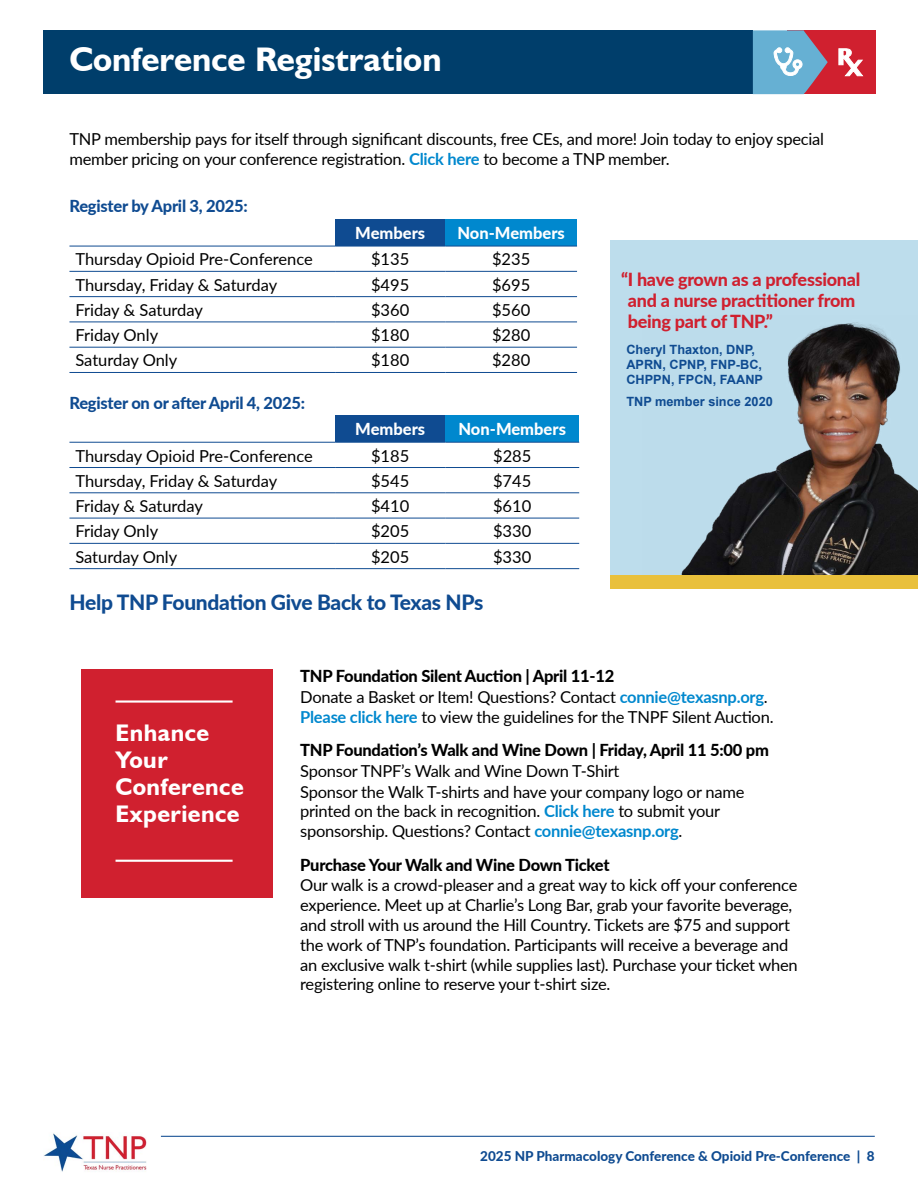
<style>
.page{position:relative;width:918px;height:1188px;background:#fff}
.page>*{position:absolute;margin:0;border:0;box-sizing:border-box;transform-origin:0 0}
.t1{font:700 34.05px "Humanist 521 BT";color:#fff}
.t2{font:700 24px/27px "Humanist 521 BT";letter-spacing:.02em;color:#fff}
.t3{font:800 21px "Lato";letter-spacing:-.015em;color:#0f4b91}
.t4{font:800 18px/21px "Lato";letter-spacing:-.015em;color:#d0202f}
.t5{font:16.5px/19.8px "Lato";letter-spacing:-.015em;color:#000}
.t6{font:800 16.5px "Lato";letter-spacing:-.015em;color:#000}
.t7{font:800 16.5px "Lato";letter-spacing:-.015em;color:#0f4b91}
.t8{font:800 16.5px "Lato";color:#fff}
.t9{font:800 13.5px "Lato";color:#0f4b91}
.t10{font:700 12.75px/15.3px "Arial";color:#0f4b91}
.s1{font-weight:700;color:#0088ce}
.s2{font-weight:800}
</style>
<div class="page">
<img style="left:44px;top:1133px;width:102px;height:39px">
<hr style="left:161px;top:1136px;width:714px;height:1px;background:#0f4b91">
<div style="left:335px;top:220px;width:110px;height:26px;background:#0f4b91"></div>
<div style="left:445px;top:220px;width:132px;height:26px;background:#0088ce"></div>
<hr style="left:69px;top:246px;width:266px;height:1px;background:#0f4b91">
<hr style="left:335px;top:246px;width:110px;height:1px;background:#0f4b91">
<hr style="left:445px;top:246px;width:132px;height:1px;background:#0f4b91">
<hr style="left:69px;top:271px;width:266px;height:1px;background:#0f4b91">
<hr style="left:335px;top:271px;width:110px;height:1px;background:#0f4b91">
<hr style="left:445px;top:271px;width:132px;height:1px;background:#0f4b91">
<hr style="left:69px;top:296px;width:266px;height:1px;background:#0f4b91">
<hr style="left:335px;top:296px;width:110px;height:1px;background:#0f4b91">
<hr style="left:445px;top:296px;width:132px;height:1px;background:#0f4b91">
<hr style="left:69px;top:321px;width:266px;height:1px;background:#0f4b91">
<hr style="left:335px;top:321px;width:110px;height:1px;background:#0f4b91">
<hr style="left:445px;top:321px;width:132px;height:1px;background:#0f4b91">
<hr style="left:69px;top:347px;width:266px;height:1px;background:#0f4b91">
<hr style="left:335px;top:347px;width:110px;height:1px;background:#0f4b91">
<hr style="left:445px;top:347px;width:132px;height:1px;background:#0f4b91">
<hr style="left:69px;top:372px;width:266px;height:1px;background:#0f4b91">
<hr style="left:335px;top:372px;width:110px;height:1px;background:#0f4b91">
<hr style="left:445px;top:372px;width:132px;height:1px;background:#0f4b91">
<div style="left:335px;top:416px;width:110px;height:26px;background:#0f4b91"></div>
<div style="left:445px;top:416px;width:134px;height:26px;background:#0088ce"></div>
<hr style="left:69px;top:442px;width:266px;height:1px;background:#0f4b91">
<hr style="left:335px;top:442px;width:110px;height:1px;background:#0f4b91">
<hr style="left:445px;top:442px;width:134px;height:1px;background:#0f4b91">
<hr style="left:69px;top:467px;width:266px;height:1px;background:#0f4b91">
<hr style="left:335px;top:467px;width:110px;height:1px;background:#0f4b91">
<hr style="left:445px;top:467px;width:134px;height:1px;background:#0f4b91">
<hr style="left:69px;top:492px;width:266px;height:1px;background:#0f4b91">
<hr style="left:335px;top:492px;width:110px;height:1px;background:#0f4b91">
<hr style="left:445px;top:492px;width:134px;height:1px;background:#0f4b91">
<hr style="left:69px;top:518px;width:266px;height:1px;background:#0f4b91">
<hr style="left:335px;top:518px;width:110px;height:1px;background:#0f4b91">
<hr style="left:445px;top:518px;width:134px;height:1px;background:#0f4b91">
<hr style="left:69px;top:543px;width:266px;height:1px;background:#0f4b91">
<hr style="left:335px;top:543px;width:110px;height:1px;background:#0f4b91">
<hr style="left:445px;top:543px;width:134px;height:1px;background:#0f4b91">
<hr style="left:69px;top:568px;width:266px;height:1px;background:#0f4b91">
<hr style="left:335px;top:568px;width:110px;height:1px;background:#0f4b91">
<hr style="left:445px;top:568px;width:134px;height:1px;background:#0f4b91">
<div style="left:43px;top:30px;width:710px;height:64px;background:#003e6b"></div>
<div style="left:788px;top:30px;width:88px;height:64px;background:#d0202f"></div>
<svg style="left:753px;top:30px;width:75px;height:64px"></svg>
<svg style="left:838px;top:48px;width:25px;height:28px"></svg>
<div style="left:82px;top:669px;width:191px;height:229px;background:#d0202f"></div>
<hr style="left:116px;top:860px;width:117px;height:2px;background:#fff">
<hr style="left:116px;top:700px;width:117px;height:3px;background:#fff">
<div style="left:611px;top:241px;width:307px;height:348px;background:#bdddec"></div>
<img style="left:681px;top:322px;width:237px;height:253px">
<div style="left:611px;top:575px;width:307px;height:14px;background:#e9c03b"></div>
<h1 class="t1" style="left:69px;top:38px;width:374px">Conference Registration</h1>
<p class="t5" style="left:69px;top:129px;width:756px">TNP membership pays for itself through significant discounts, free CEs, and more! Join today to enjoy special member pricing on your conference registration. <span class="s1">Click here</span> to become a TNP member.</p>
<p class="t7" style="left:69px;top:194px;width:180px">Register by April 3, 2025:</p>
<p class="t8" style="left:355px;top:221px;width:71px">Members</p>
<p class="t8" style="left:457px;top:221px;width:109px">Non-Members</p>
<p class="t5" style="left:75px;top:249px;width:239px">Thursday Opioid Pre-Conference</p>
<p class="t5" style="left:371px;top:249px;width:40px">$135</p>
<p class="t5" style="left:492px;top:249px;width:40px">$235</p>
<p class="t5" style="left:75px;top:274px;width:203px">Thursday, Friday &amp; Saturday</p>
<p class="t5" style="left:371px;top:274px;width:40px">$495</p>
<p class="t5" style="left:492px;top:274px;width:40px">$695</p>
<p class="t5" style="left:75px;top:299px;width:129px">Friday &amp; Saturday</p>
<p class="t5" style="left:371px;top:299px;width:40px">$360</p>
<p class="t5" style="left:492px;top:299px;width:40px">$560</p>
<p class="t5" style="left:75px;top:325px;width:84px">Friday Only</p>
<p class="t5" style="left:371px;top:325px;width:40px">$180</p>
<p class="t5" style="left:492px;top:325px;width:40px">$280</p>
<p class="t5" style="left:75px;top:350px;width:103px">Saturday Only</p>
<p class="t5" style="left:371px;top:350px;width:40px">$180</p>
<p class="t5" style="left:492px;top:350px;width:40px">$280</p>
<p class="t7" style="left:69px;top:390px;width:237px">Register on or after April 4, 2025:</p>
<p class="t8" style="left:355px;top:417px;width:71px">Members</p>
<p class="t8" style="left:458px;top:417px;width:109px">Non-Members</p>
<p class="t5" style="left:75px;top:445px;width:239px">Thursday Opioid Pre-Conference</p>
<p class="t5" style="left:371px;top:445px;width:40px">$185</p>
<p class="t5" style="left:493px;top:445px;width:40px">$285</p>
<p class="t5" style="left:75px;top:470px;width:203px">Thursday, Friday &amp; Saturday</p>
<p class="t5" style="left:371px;top:470px;width:40px">$545</p>
<p class="t5" style="left:493px;top:470px;width:40px">$745</p>
<p class="t5" style="left:75px;top:495px;width:129px">Friday &amp; Saturday</p>
<p class="t5" style="left:371px;top:495px;width:40px">$410</p>
<p class="t5" style="left:493px;top:495px;width:40px">$610</p>
<p class="t5" style="left:75px;top:521px;width:84px">Friday Only</p>
<p class="t5" style="left:371px;top:521px;width:40px">$205</p>
<p class="t5" style="left:493px;top:521px;width:40px">$330</p>
<p class="t5" style="left:75px;top:546px;width:103px">Saturday Only</p>
<p class="t5" style="left:371px;top:546px;width:40px">$205</p>
<p class="t5" style="left:493px;top:546px;width:40px">$330</p>
<p class="t3" style="left:69px;top:587px;width:415px">Help TNP Foundation Give Back to Texas NPs</p>
<p class="t4" style="left:628px;top:268px;width:234px;text-indent:-7px">“I have grown as a professional and a nurse practitioner from being part of TNP.”</p>
<p class="t10" style="left:626px;top:342px;width:138px">Cheryl Thaxton, DNP,<br>APRN, CPNP, FNP-BC,<br>CHPPN, FPCN, FAANP</p>
<p class="t10" style="left:626px;top:395px;width:148px">TNP member since 2020</p>
<h2 class="t2" style="left:116px;top:718px;width:130px">Enhance<br>Your<br>Conference<br>Experience</h2>
<p class="t5" style="left:300px;top:665px;width:475px;line-height:20.4px"><span class="s2">TNP Foundation Silent Auction | April 11-12<br></span>Donate a Basket or Item! Questions? Contact <span class="s1">connie@texasnp.org</span>.<br><span class="s1">Please click here</span> to view the guidelines for the TNPF Silent Auction.</p>
<p class="t6" style="left:300px;top:738px;width:470px">TNP Foundation’s Walk and Wine Down | Friday, April 11 5:00 pm</p>
<p class="t5" style="left:300px;top:760px;width:446px">Sponsor TNPF’s Walk and Wine Down T-Shirt<br>Sponsor the Walk T-shirts and have your company logo or name printed on the back in recognition. <span class="s1">Click here</span> to submit your sponsorship. Questions? Contact <span class="s1">connie@texasnp.org</span>.</p>
<p class="t6" style="left:300px;top:852px;width:311px">Purchase Your Walk and Wine Down Ticket</p>
<p class="t5" style="left:300px;top:875px;width:499px">Our walk is a crowd-pleaser and a great way to kick off your conference experience. Meet up at Charlie’s Long Bar, grab your favorite beverage, and stroll with us around the Hill Country. Tickets are $75 and support the work of TNP’s foundation. Participants will receive a beverage and an exclusive walk t-shirt (while supplies last). Purchase your ticket when registering online to reserve your t-shirt size.</p>
<p class="t9" style="left:480px;top:1146px;width:396px">2025 NP Pharmacology Conference &amp; Opioid Pre-Conference | 8</p>
</div>
